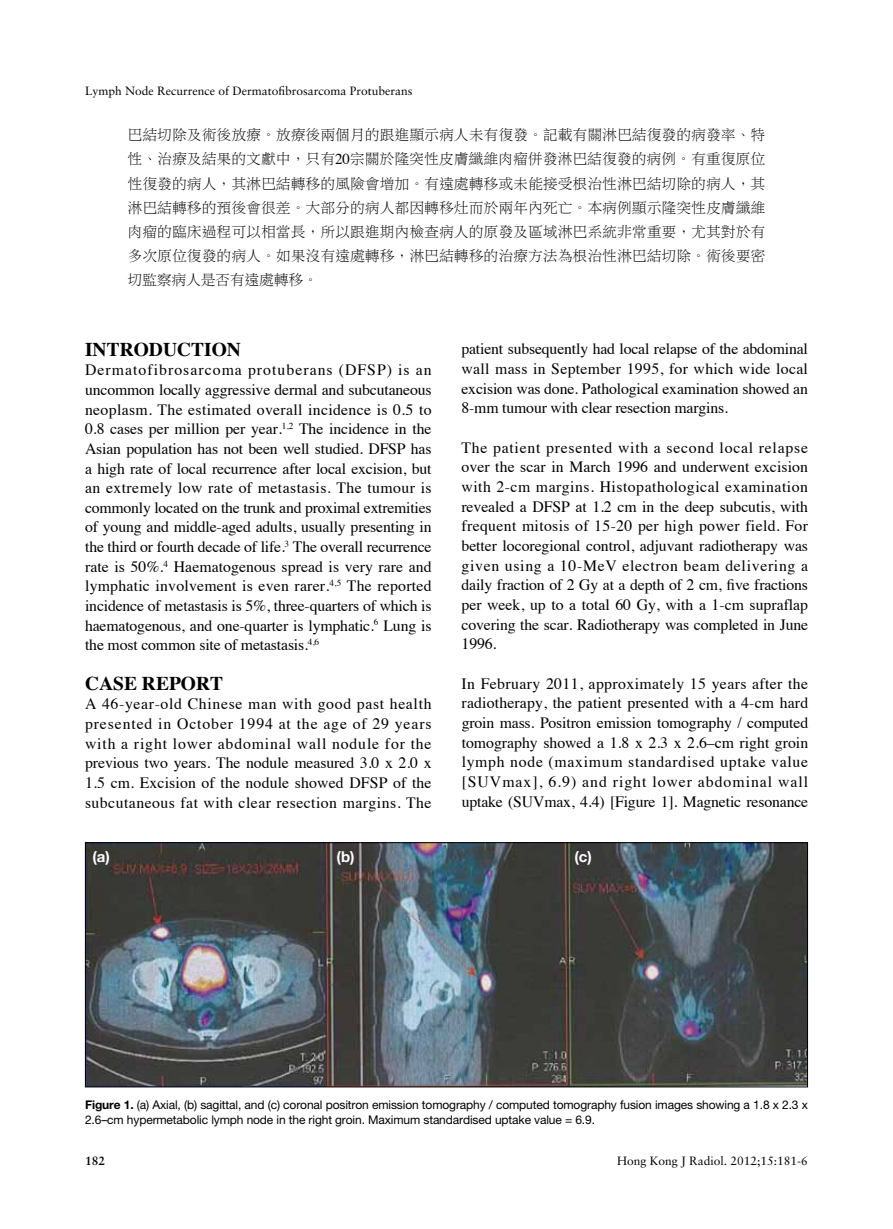
<style>
.page{position:relative;width:893px;height:1229px;background:#fff}
.page>*{position:absolute;margin:0;border:0;box-sizing:border-box;transform-origin:0 0}
.t1{font:700 19.5px "Times";color:#000}
.t2{font:15.75px/19.6px "Times";letter-spacing:-.01em;color:#000;text-align:justify}
.t3{font:15px/24px "DF Li Song HK W3";letter-spacing:-.01em;color:#000;text-align:justify}
.t4{font:700 15px "Helvetica Neue";color:#fff}
.t5{font:12px/15px "Helvetica Neue";letter-spacing:-.01em;color:#000}
.t6{font:12px "Sabon";color:#000}
.t7{font:700 12px "Sabon";color:#000}
.s1{font-family:"Times"}
.s2{font-weight:700}
</style>
<div class="page">
<img style="left:87px;top:844px;width:719px;height:241px">
<div style="left:85px;top:842px;width:723px;height:245px;border:1px solid #000"></div>
<p class="t6" style="left:85px;top:84px;width:329px">Lymph Node Recurrence of Dermatofibrosarcoma Protuberans</p>
<p class="t3" style="left:128px;top:123px;width:639px">巴結切除及術後放療。放療後兩個月的跟進顯示病人未有復發。記載有關淋巴結復發的病發率、特性、治療及結果的文獻中，只有<span class="s1">20</span>宗關於隆突性皮膚纖維肉瘤併發淋巴結復發的病例。有重復原位性復發的病人，其淋巴結轉移的風險會增加。有遠處轉移或未能接受根治性淋巴結切除的病人，其淋巴結轉移的預後會很差。大部分的病人都因轉移灶而於兩年內死亡。本病例顯示隆突性皮膚纖維肉瘤的臨床過程可以相當長，所以跟進期內檢查病人的原發及區域淋巴系統非常重要，尤其對於有多次原位復發的病人。如果沒有遠處轉移，淋巴結轉移的治療方法為根治性淋巴結切除。術後要密切監察病人是否有遠處轉移。</p>
<p class="t1" style="left:85px;top:330px;width:157px">INTRODUCTION</p>
<p class="t2" style="left:85px;top:359px;width:348px">Dermatofibrosarcoma protuberans (DFSP) is an uncommon locally aggressive dermal and subcutaneous neoplasm. The estimated overall incidence is 0.5 to 0.8 cases per million per year.<sup>1,2</sup> The incidence in the Asian population has not been well studied. DFSP has a high rate of local recurrence after local excision, but an extremely low rate of metastasis. The tumour is commonly located on the trunk and proximal extremities of young and middle-aged adults, usually presenting in the third or fourth decade of life.<sup>3</sup> The overall recurrence rate is 50%.<sup>4</sup> Haematogenous spread is very rare and lymphatic involvement is even rarer.<sup>4,5</sup> The reported incidence of metastasis is 5%, three-quarters of which is haematogenous, and one-quarter is lymphatic.<sup>6</sup> Lung is the most common site of metastasis.<sup>4,6</sup></p>
<p class="t1" style="left:85px;top:664px;width:140px">CASE REPORT</p>
<p class="t2" style="left:85px;top:693px;width:348px">A 46-year-old Chinese man with good past health presented in October 1994 at the age of 29 years with a right lower abdominal wall nodule for the previous two years. The nodule measured 3.0 x 2.0 x 1.5 cm. Excision of the nodule showed DFSP of the subcutaneous fat with clear resection margins. The</p>
<p class="t2" style="left:461px;top:338px;width:348px">patient subsequently had local relapse of the abdominal wall mass in September 1995, for which wide local excision was done. Pathological examination showed an 8-mm tumour with clear resection margins.</p>
<p class="t2" style="left:461px;top:436px;width:348px">The patient presented with a second local relapse over the scar in March 1996 and underwent excision with 2-cm margins. Histopathological examination revealed a DFSP at 1.2 cm in the deep subcutis, with frequent mitosis of 15-20 per high power field. For better locoregional control, adjuvant radiotherapy was given using a 10-MeV electron beam delivering a daily fraction of 2 Gy at a depth of 2 cm, five fractions per week, up to a total 60 Gy, with a 1-cm supraflap covering the scar. Radiotherapy was completed in June 1996.</p>
<p class="t2" style="left:462px;top:672px;width:348px">In February 2011, approximately 15 years after the radiotherapy, the patient presented with a 4-cm hard groin mass. Positron emission tomography / computed tomography showed a 1.8 x 2.3 x 2.6–cm right groin lymph node (maximum standardised uptake value [SUVmax], 6.9) and right lower abdominal wall uptake (SUVmax, 4.4) [Figure 1]. Magnetic resonance</p>
<p class="t4" style="left:92px;top:847px;width:19px">(a)</p>
<p class="t4" style="left:337px;top:847px;width:20px">(b)</p>
<p class="t4" style="left:574px;top:847px;width:19px">(c)</p>
<p class="t5" style="left:85px;top:1097px;width:724px"><span class="s2">Figure 1.</span> (a) Axial, (b) sagittal, and (c) coronal positron emission tomography / computed tomography fusion images showing a 1.8 x 2.3 x<br>2.6–cm hypermetabolic lymph node in the right groin. Maximum standardised uptake value = 6.9.</p>
<p class="t7" style="left:85px;top:1153px;width:22px">182</p>
<p class="t6" style="left:617px;top:1153px;width:192px">Hong Kong J Radiol. 2012;15:181-6</p>
</div>
